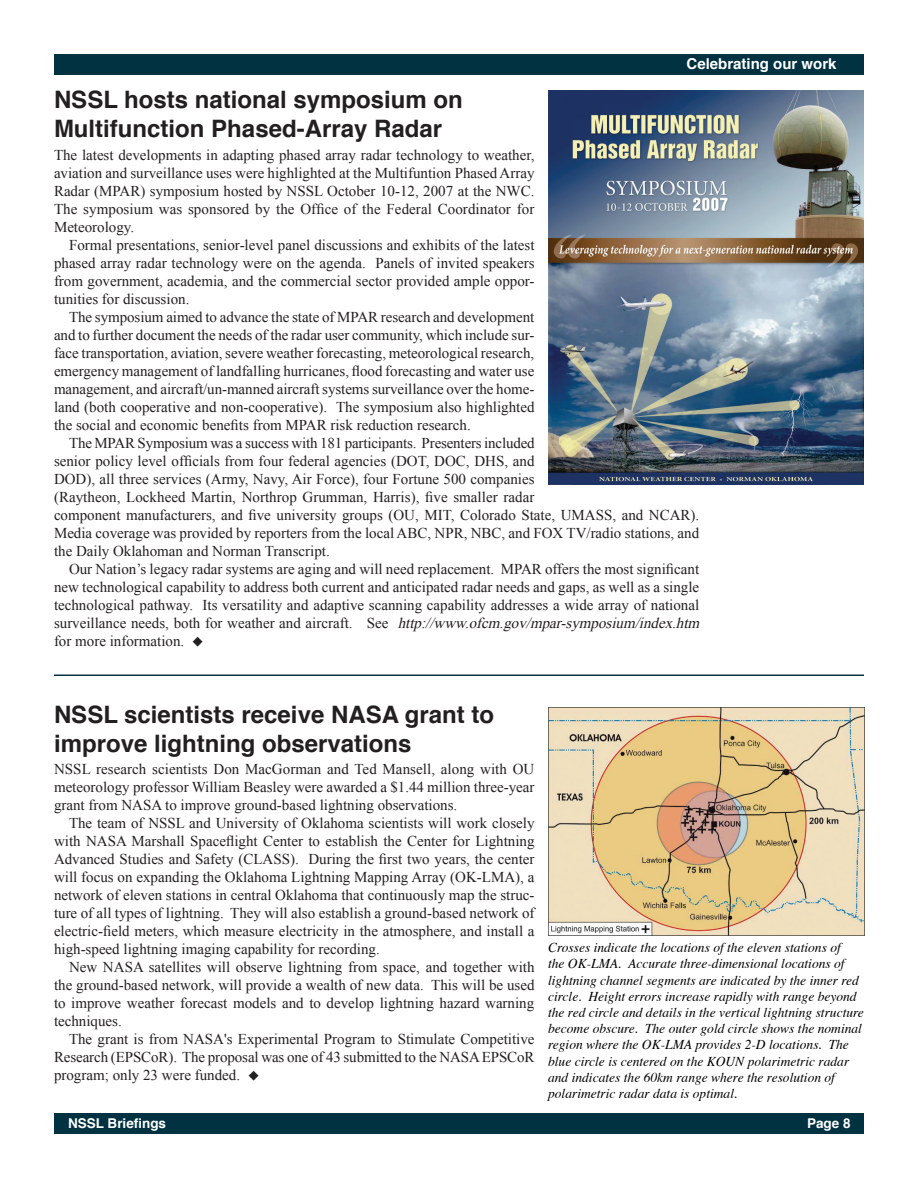
<style>
.page{position:relative;width:918px;height:1188px;background:#fff}
.page>*{position:absolute;margin:0;border:0;box-sizing:border-box;transform-origin:0 0}
.Headline{font:700 24px/28.8px "Helvetica";color:#231f20}
.Body_text{font:15px/18px "Times New Roman";color:#231f20;text-align:justify}
.Body_first{font:15px/18px "Times New Roman";color:#231f20;text-align:justify}
.Headline-2{font:700 15px "Helvetica";color:#fff}
.t1{font:italic 13.5px/16.2px "Times";color:#000}
.t2{font:700 13.5px "Helvetica";color:#fff}
.s1{font-style:italic}
</style>
<div class="page">
<div style="left:54px;top:1113px;width:810px;height:21px;background:#013241"></div>
<div style="left:54px;top:54px;width:810px;height:21px;background:#013241"></div>
<hr style="left:54px;top:675px;width:810px;height:1px;background:#013241">
<img style="left:548px;top:707px;width:316px;height:229px">
<img style="left:548px;top:90px;width:316px;height:395px">
<p class="Headline-2" style="left:687px;top:50px;width:152px">Celebrating our work</p>
<p class="Headline" style="left:54px;top:84px;width:410px">NSSL hosts national symposium on<br>Multifunction Phased-Array Radar</p>
<p class="Body_first" style="left:54px;top:146px;width:482px">The latest developments in adapting phased array radar technology to weather, aviation and surveillance uses were highlighted at the Multifuntion Phased Array Radar (MPAR) symposium hosted by NSSL October 10-12, 2007 at the NWC.<br>The symposium was sponsored by the Office of the Federal Coordinator for Meteorology.</p>
<p class="Body_text" style="left:54px;top:236px;width:482px;text-indent:15px">Formal presentations, senior-level panel discussions and exhibits of the latest phased array radar technology were on the agenda. Panels of invited speakers from government, academia, and the commercial sector provided ample oppor&shy;tunities for discussion.</p>
<p class="Body_text" style="left:54px;top:308px;width:482px;text-indent:15px">The symposium aimed to advance the state of MPAR research and development and to further document the needs of the radar user community, which include sur&shy;face transportation, aviation, severe weather forecasting, meteorological research, emergency management of landfalling hurricanes, flood forecasting and water use management, and aircraft/un-manned aircraft systems surveillance over the home&shy;land (both cooperative and non-cooperative). The symposium also highlighted the social and economic benefits from MPAR risk reduction research.</p>
<p class="Body_text" style="left:54px;top:434px;width:647px;text-align:left;text-indent:15px">The MPAR Symposium was a success with 181 participants. Presenters included<br>senior policy level officials from four federal agencies (DOT, DOC, DHS, and<br>DOD), all three services (Army, Navy, Air Force), four Fortune 500 companies<br>(Raytheon, Lockheed Martin, Northrop Grumman, Harris), five smaller radar<br>component manufacturers, and five university groups (OU, MIT, Colorado State, UMASS, and NCAR).<br>Media coverage was provided by reporters from the local ABC, NPR, NBC, and FOX TV/radio stations, and the Daily Oklahoman and Norman Transcript.</p>
<p class="Body_text" style="left:54px;top:560px;width:651px;text-align:left;text-indent:15px">Our Nation’s legacy radar systems are aging and will need replacement. MPAR offers the most significant new technological capability to address both current and anticipated radar needs and gaps, as well as a single technological pathway. Its versatility and adaptive scanning capability addresses a wide array of national surveillance needs, both for weather and aircraft. See <span class="s1">http://www.ofcm.gov/mpar-symposium/index.htm </span>for more information. ◆</p>
<p class="Headline" style="left:54px;top:699px;width:442px">NSSL scientists receive NASA grant to improve lightning observations</p>
<p class="Body_first" style="left:54px;top:760px;width:482px">NSSL research scientists Don MacGorman and Ted Mansell, along with OU meteorology professor William Beasley were awarded a $1.44 million three-year grant from NASA to improve ground-based lightning observations.</p>
<p class="Body_text" style="left:54px;top:814px;width:482px;text-indent:15px">The team of NSSL and University of Oklahoma scientists will work closely with NASA Marshall Spaceflight Center to establish the Center for Lightning Advanced Studies and Safety (CLASS). During the first two years, the center will focus on expanding the Oklahoma Lightning Mapping Array (OK-LMA), a network of eleven stations in central Oklahoma that continuously map the struc&shy;ture of all types of lightning. They will also establish a ground-based network of electric-field meters, which measure electricity in the atmosphere, and install a high-speed lightning imaging capability for recording.</p>
<p class="Body_text" style="left:54px;top:958px;width:482px;text-indent:15px">New NASA satellites will observe lightning from space, and together with the ground-based network, will provide a wealth of new data. This will be used to improve weather forecast models and to develop lightning hazard warning techniques.</p>
<p class="Body_text" style="left:54px;top:1030px;width:482px;text-indent:15px">The grant is from NASA's Experimental Program to Stimulate Competitive Research (EPSCoR). The proposal was one of 43 submitted to the NASA EPSCoR program; only 23 were funded. ◆</p>
<p class="t1" style="left:548px;top:939px;width:317px">Crosses indicate the locations of the eleven stations of<br>the OK-LMA. Accurate three-dimensional locations of lightning channel segments are indicated by the inner red circle. Height errors increase rapidly with range beyond the red circle and details in the vertical lightning structure become obscure. The outer gold circle shows the nominal region where the OK-LMA provides 2-D locations. The blue circle is centered on the KOUN polarimetric radar and indicates the 60km range where the resolution of polarimetric radar data is optimal.</p>
<p class="t2" style="left:68px;top:1111px;width:100px">NSSL Briefings</p>
<p class="t2" style="left:807px;top:1111px;width:45px">Page 8</p>
</div>
